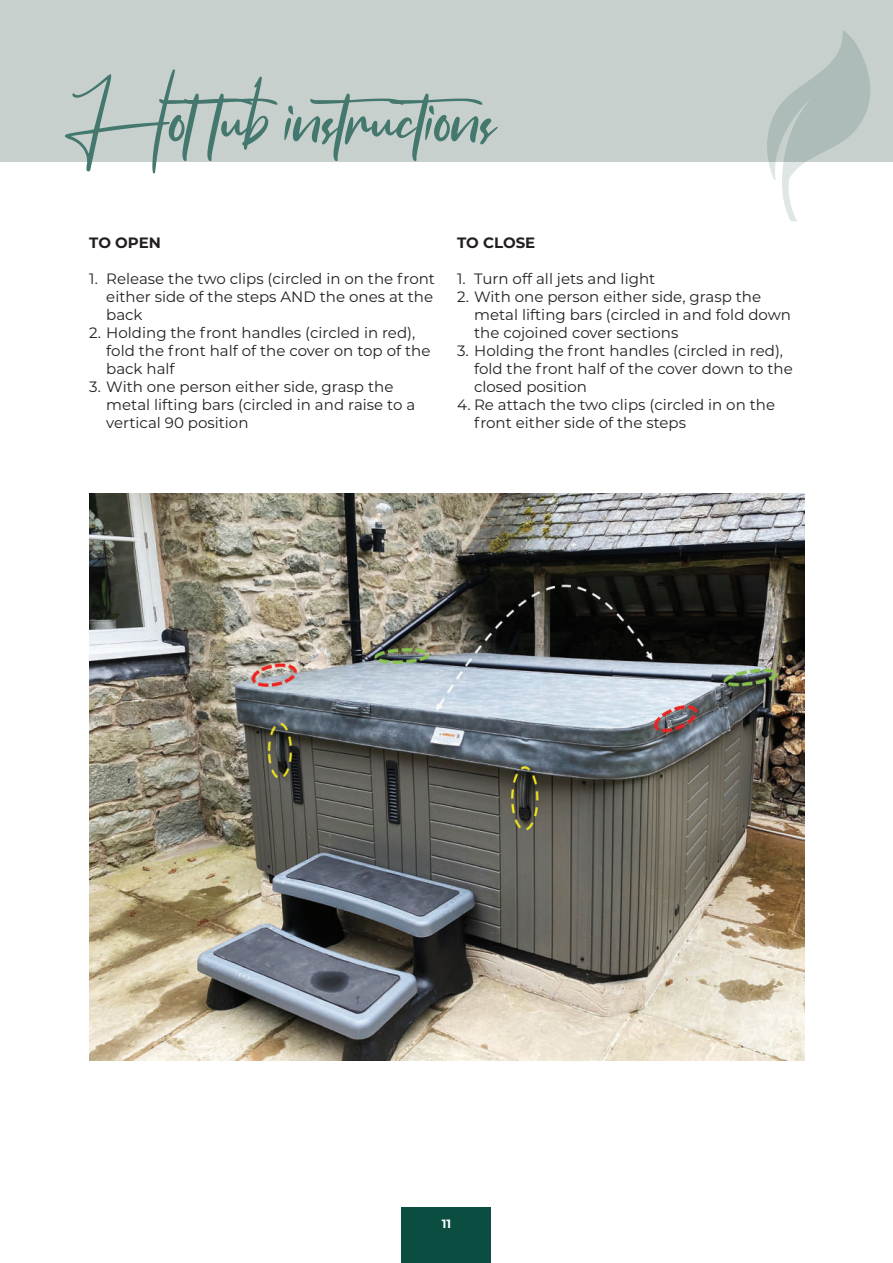
<style>
.page{position:relative;width:893px;height:1263px;background:#fff}
.page>*{position:absolute;margin:0;border:0;box-sizing:border-box;transform-origin:0 0}
.t1{font:79.2px "Flavellya";color:#44776d}
.t2{font:15px/18px "Montserrat";color:#231f20}
.t3{font:700 15px "Montserrat";color:#231f20}
.t4{font:700 12px "Montserrat";color:#fff}
</style>
<div class="page">
<div style="left:0;top:0;width:893px;height:162px;background:#c7d0cd"></div>
<svg style="left:767px;top:30px;width:103px;height:192px"></svg>
<div style="left:402px;top:1208px;width:89px;height:55px;background:#0b4d40"></div>
<img style="left:89px;top:493px;width:716px;height:567px">
<h1 class="t1" style="left:62px;top:73px;width:450px">Hottub instructions</h1>
<p class="t3" style="left:89px;top:232px;width:73px">TO OPEN</p>
<p class="t2" style="left:106px;top:270px;width:330px;text-align:justify;text-indent:-17px">1. Release the two clips (circled in on the front either side of the steps AND the ones at the back</p>
<p class="t2" style="left:106px;top:324px;width:326px;text-indent:-17px">2. Holding the front handles (circled in red), fold the front half of the cover on top of the back half</p>
<p class="t2" style="left:106px;top:378px;width:310px;text-indent:-17px">3. With one person either side, grasp the metal lifting bars (circled in and raise to a vertical 90 position</p>
<p class="t3" style="left:457px;top:232px;width:80px">TO CLOSE</p>
<p class="t2" style="left:457px;top:270px;width:200px">1. Turn off all jets and light</p>
<p class="t2" style="left:474px;top:288px;width:318px;text-indent:-17px">2. With one person either side, grasp the metal lifting bars (circled in and fold down the cojoined cover sections</p>
<p class="t2" style="left:474px;top:342px;width:320px;text-indent:-17px">3. Holding the front handles (circled in red), fold the front half of the cover down to the closed position</p>
<p class="t2" style="left:474px;top:396px;width:302px;text-indent:-17px">4. Re attach the two clips (circled in on the front either side of the steps</p>
<p class="t4" style="left:442px;top:1215px;width:11px">11</p>
</div>
